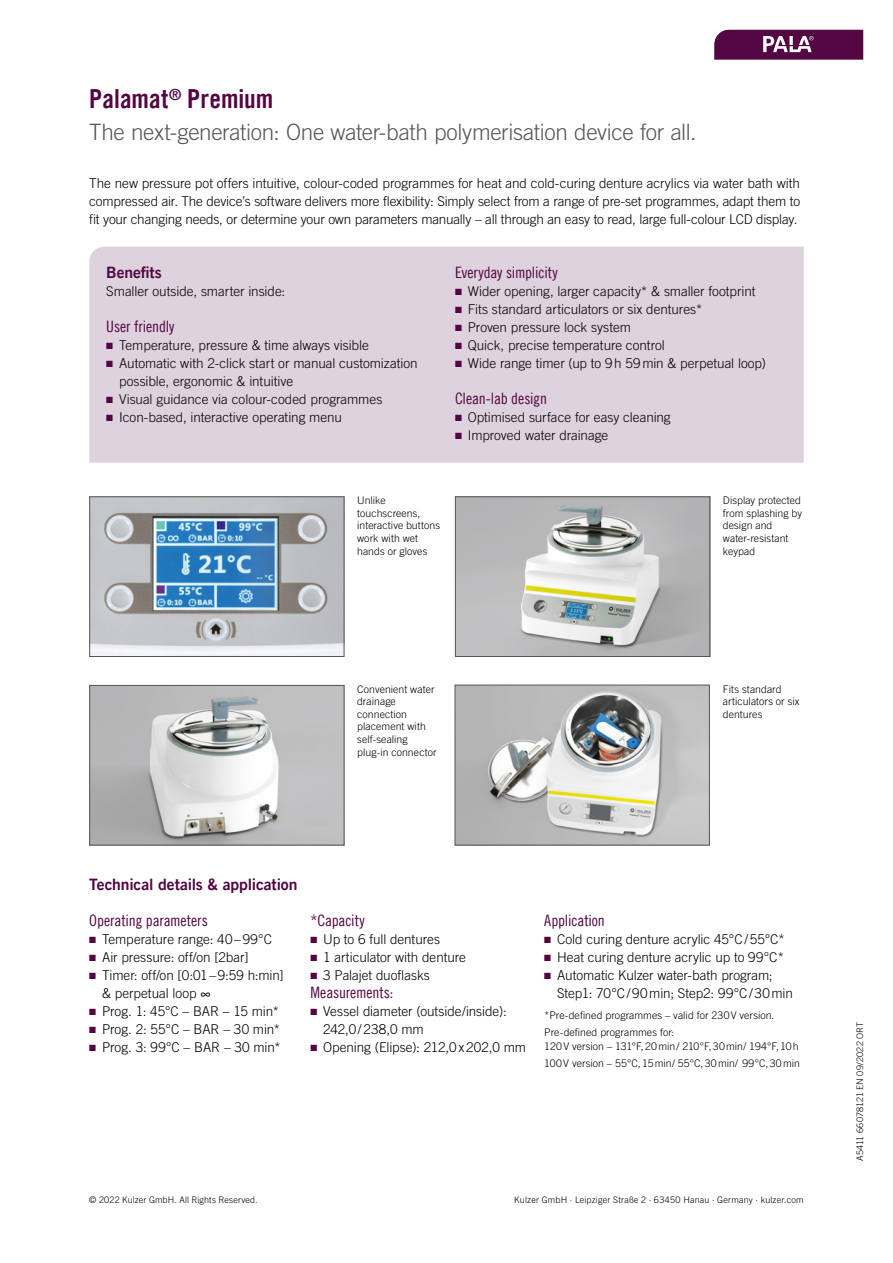
<style>
.page{position:relative;width:893px;height:1263px;background:#fff}
.page>*{position:absolute;margin:0;border:0;box-sizing:border-box;transform-origin:0 0}
.t1{font:26.25px "Trade Gothic LT Com Bd Cn 20";color:#530642}
.t2{font:300 22.5px "Trade Gothic LT Com";letter-spacing:-.015em;color:#565656}
.t3{font:15.75px "Trade Gothic LT Com Cn 18";letter-spacing:-.005em;color:#530642}
.t4{font:15.75px "Trade Gothic LT Com Bd 2";letter-spacing:-.01em;color:#530642}
.t5{font:300 13.5px/18px "Trade Gothic LT Com";letter-spacing:-.005em;color:#000}
.t6{font:300 10.5px/12.6px "Trade Gothic LT Com";letter-spacing:.005em;color:#000}
.t7{font:300 9px "Trade Gothic LT Com";letter-spacing:.02em;color:#000}
.s1{color:#530642}
</style>
<div class="page">
<div style="left:89px;top:247px;width:715px;height:216px;background:#ded2de"></div>
<svg style="left:714px;top:30px;width:149px;height:30px;background:#652056"></svg>
<img style="left:91px;top:498px;width:251px;height:157px">
<div style="left:89px;top:496px;width:255px;height:161px;border:1px solid #565656"></div>
<img style="left:457px;top:498px;width:251px;height:157px">
<div style="left:455px;top:496px;width:255px;height:161px;border:1px solid #565656"></div>
<img style="left:91px;top:687px;width:251px;height:156px">
<div style="left:89px;top:685px;width:255px;height:160px;border:1px solid #565656"></div>
<img style="left:457px;top:687px;width:251px;height:156px">
<div style="left:455px;top:685px;width:255px;height:160px;border:1px solid #565656"></div>
<h1 class="t1" style="left:89px;top:83px;width:186px">Palamat<sup>®</sup> Premium</h1>
<h2 class="t2" style="left:89px;top:118px;width:608px">The next-generation: One water-bath polymerisation device for all.</h2>
<p class="t5" style="left:89px;top:174px;width:712px;text-align:justify">The new pressure pot offers intuitive, colour-coded programmes for heat and cold-curing denture acrylics via water bath with compressed air. The device’s software delivers more flexibility: Simply select from a range of pre-set programmes, adapt them to fit your changing needs, or determine your own parameters manually – all through an easy to read, large full-colour LCD display.</p>
<p class="t4" style="left:106px;top:263px;width:57px">Benefits</p>
<p class="t5" style="left:106px;top:282px;width:181px">Smaller outside, smarter inside:</p>
<p class="t3" style="left:106px;top:317px;width:70px">User friendly</p>
<p class="t5" style="left:106px;top:336px;width:264px"><span class="s1">■</span> Temperature, pressure &amp; time always visible</p>
<p class="t5" style="left:119px;top:354px;width:300px;text-indent:-13px"><span class="s1">■</span> Automatic with 2-click start or manual customization possible, ergonomic &amp; intuitive</p>
<p class="t5" style="left:106px;top:390px;width:278px"><span class="s1">■</span> Visual guidance via colour-coded programmes</p>
<p class="t5" style="left:106px;top:408px;width:237px"><span class="s1">■</span> Icon-based, interactive operating menu</p>
<p class="t3" style="left:455px;top:263px;width:104px">Everyday simplicity</p>
<p class="t5" style="left:455px;top:282px;width:302px"><span class="s1">■</span> Wider opening, larger capacity* &amp; smaller footprint</p>
<p class="t5" style="left:455px;top:300px;width:249px"><span class="s1">■</span> Fits standard articulators or six dentures*</p>
<p class="t5" style="left:455px;top:318px;width:177px"><span class="s1">■</span> Proven pressure lock system</p>
<p class="t5" style="left:455px;top:336px;width:211px"><span class="s1">■</span> Quick, precise temperature control</p>
<p class="t5" style="left:455px;top:354px;width:313px"><span class="s1">■</span> Wide range timer (up to 9h 59min &amp; perpetual loop)</p>
<p class="t3" style="left:455px;top:389px;width:94px">Clean-lab design</p>
<p class="t5" style="left:455px;top:408px;width:217px"><span class="s1">■</span> Optimised surface for easy cleaning</p>
<p class="t5" style="left:455px;top:426px;width:155px"><span class="s1">■</span> Improved water drainage</p>
<p class="t6" style="left:357px;top:494px;width:84px">Unlike touchscreens, interactive buttons work with wet hands or gloves</p>
<p class="t6" style="left:723px;top:494px;width:81px">Display protected from splashing by design and water-resistant keypad</p>
<p class="t6" style="left:357px;top:682px;width:81px">Convenient water drainage connection placement with self-sealing plug-in connector</p>
<p class="t6" style="left:723px;top:682px;width:78px">Fits standard articulators or six dentures</p>
<p class="t4" style="left:89px;top:875px;width:210px">Technical details &amp; application</p>
<p class="t3" style="left:89px;top:911px;width:120px">Operating parameters</p>
<p class="t5" style="left:89px;top:930px;width:184px"><span class="s1">■</span> Temperature range: 40–99°C</p>
<p class="t5" style="left:89px;top:948px;width:161px"><span class="s1">■</span> Air pressure: off/on [2bar]</p>
<p class="t5" style="left:102px;top:966px;width:183px;text-indent:-13px"><span class="s1">■</span> Timer: off/on [0:01–9:59 h:min] &amp; perpetual loop ∞</p>
<p class="t5" style="left:89px;top:1002px;width:191px"><span class="s1">■</span> Prog. 1: 45°C – BAR – 15 min*</p>
<p class="t5" style="left:89px;top:1020px;width:193px"><span class="s1">■</span> Prog. 2: 55°C – BAR – 30 min*</p>
<p class="t5" style="left:89px;top:1038px;width:193px"><span class="s1">■</span> Prog. 3: 99°C – BAR – 30 min*</p>
<p class="t3" style="left:310px;top:911px;width:56px">*Capacity</p>
<p class="t5" style="left:310px;top:930px;width:131px"><span class="s1">■</span> Up to 6 full dentures</p>
<p class="t5" style="left:310px;top:948px;width:157px"><span class="s1">■</span> 1 articulator with denture</p>
<p class="t5" style="left:310px;top:966px;width:121px"><span class="s1">■</span> 3 Palajet duoflasks</p>
<p class="t3" style="left:310px;top:983px;width:84px">Measurements:</p>
<p class="t5" style="left:323px;top:1002px;width:185px;text-indent:-13px"><span class="s1">■</span> Vessel diameter (outside/inside):<br>242,0/238,0 mm</p>
<p class="t5" style="left:310px;top:1038px;width:217px"><span class="s1">■</span> Opening (Elipse): 212,0x202,0 mm</p>
<p class="t3" style="left:544px;top:911px;width:62px">Application</p>
<p class="t5" style="left:544px;top:930px;width:242px"><span class="s1">■</span> Cold curing denture acrylic 45°C/55°C*</p>
<p class="t5" style="left:544px;top:948px;width:241px"><span class="s1">■</span> Heat curing denture acrylic up to 99°C*</p>
<p class="t5" style="left:557px;top:966px;width:237px;text-indent:-13px"><span class="s1">■</span> Automatic Kulzer water-bath program;<br>Step1: 70°C/90min; Step2: 99°C/30min</p>
<p class="t6" style="left:544px;top:1007px;width:232px;line-height:16.8px">*Pre-defined programmes – valid for 230V version.<br>Pre-defined programmes for:</p>
<p class="t6" style="left:544px;top:1038px;width:257px;line-height:16.8px">120V version – 131°F,20min/ 210°F,30min/ 194°F,10h<br>100V version – 55°C,15min/ 55°C,30min/ 99°C,30min</p>
<p class="t7" style="left:89px;top:1195px;width:170px">© 2022 Kulzer GmbH. All Rights Reserved.</p>
<p class="t7" style="left:514px;top:1195px;width:291px">Kulzer GmbH · Leipziger Straße 2 · 63450 Hanau · Germany · kulzer.com</p>
<p class="t7" style="left:855px;top:1161px;width:141px;rotate:-90deg">A5411 66078121 EN 09/2022 ORT</p>
</div>
